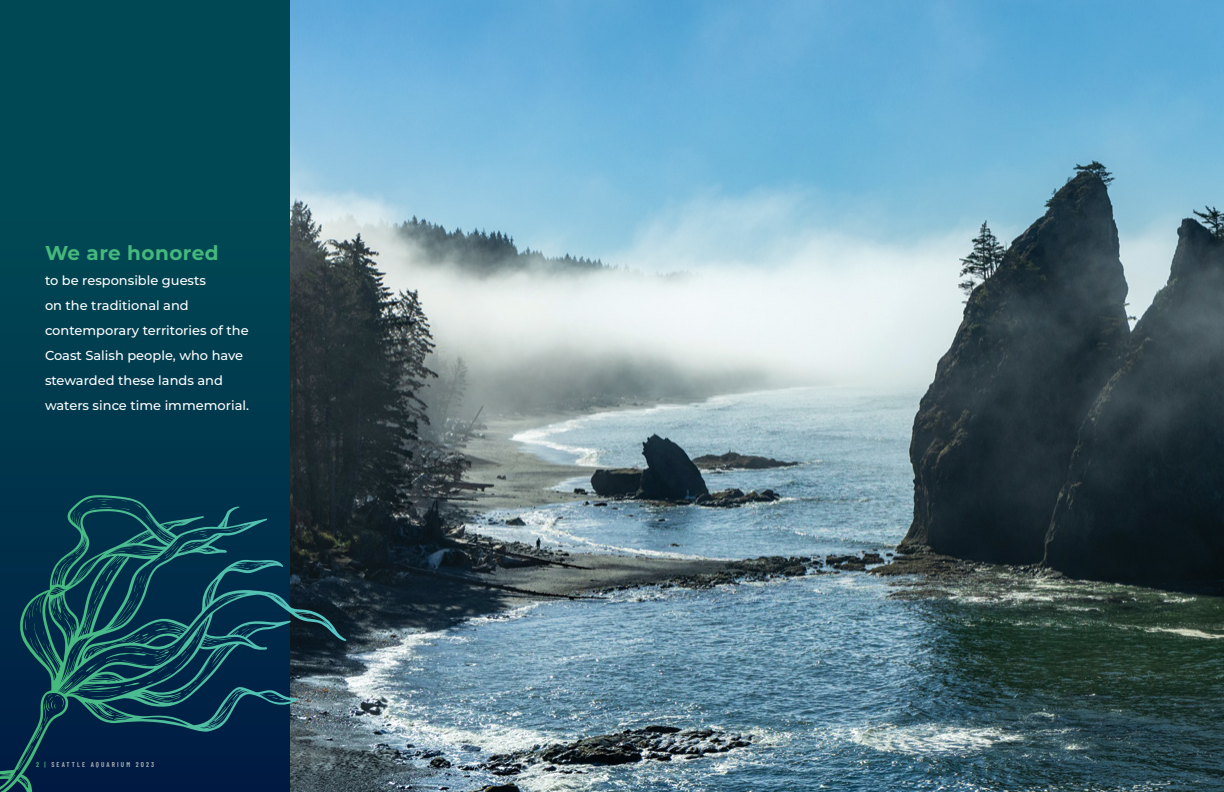
<style>
.page{position:relative;width:1224px;height:792px;background:#fff}
.page>*{position:absolute;margin:0;border:0;box-sizing:border-box;transform-origin:0 0}
.t1{font:700 20px "Montserrat";letter-spacing:.02em;color:#45b97c}
.t2{font:500 13px/25px "Montserrat";color:#fff}
.t3{font:600 7px "Barlow Condensed";letter-spacing:.3em;color:#b1b4b6}
.s1{color:#45b97c}
</style>
<div class="page">
<svg style="left:0;top:0;width:290px;height:496px;background:#004251"></svg>
<img style="left:290px;top:0;width:934px;height:792px">
<svg style="left:0;top:496px;width:299px;height:296px;background:#0b3b51"></svg>
<h1 class="t1" style="left:45px;top:238px;width:175px">We are honored</h1>
<p class="t2" style="left:45px;top:267px;width:206px">to be responsible guests<br>on the traditional and contemporary territories of the<br>Coast Salish people, who have stewarded these lands and waters since time immemorial.</p>
<p class="t3" style="left:36px;top:759px;width:120px"><span class="s1">2 |</span> SEATTLE AQUARIUM 2023</p>
</div>
